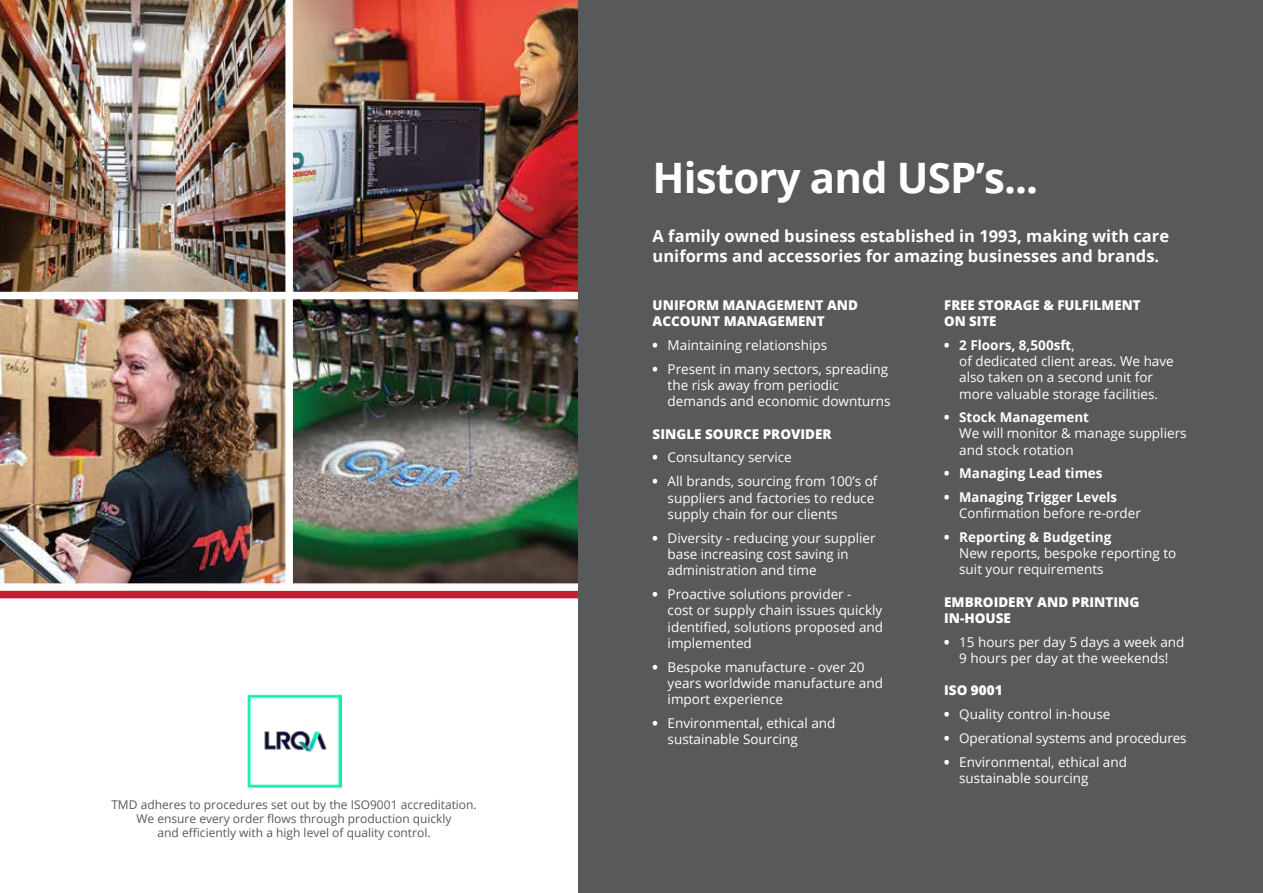
<style>
.page{position:relative;width:1263px;height:893px;background:#fff}
.page>*{position:absolute;margin:0;border:0;box-sizing:border-box;transform-origin:0 0}
.t1{font:700 42px "Open Sans";letter-spacing:-.02em;color:#fff}
.t2{font:700 16.5px/19.8px "Open Sans";color:#fff}
.t3{font:13.5px/16.2px "Open Sans";color:#fff}
.t4{font:800 13.5px/16.2px "Open Sans";color:#fff}
.t5{font:700 13.5px "Open Sans";color:#fff}
.t6{font:12px/14.4px "Open Sans";color:#58595b;text-align:center}
.s1{font-weight:800}
.s2{font-weight:700}
</style>
<div class="page">
<img style="left:0;top:0;width:285px;height:583px">
<img style="left:293px;top:299px;width:285px;height:284px">
<img style="left:293px;top:0;width:285px;height:292px">
<div style="left:0;top:292px;width:591px;height:7px;background:#fff"></div>
<div style="left:0;top:591px;width:591px;height:7px;background:#c32032"></div>
<div style="left:578px;top:0;width:685px;height:893px;background:#58595b"></div>
<img style="left:248px;top:695px;width:94px;height:92px">
<p class="t6" style="left:111px;top:797px;width:367px">TMD adheres to procedures set out by the ISO9001 accreditation.<br>We ensure every order flows through production quickly<br>and efficiently with a high level of quality control.</p>
<h1 class="t1" style="left:653px;top:148px;width:387px">History and USP’s...</h1>
<p class="t2" style="left:653px;top:226px;width:518px">A family owned business established in 1993, making with care uniforms and accessories for amazing businesses and brands.</p>
<p class="t4" style="left:653px;top:296px;width:207px">UNIFORM MANAGEMENT AND<br>ACCOUNT MANAGEMENT</p>
<p class="t3" style="left:653px;top:337px;width:176px"><span class="s1">•</span> Maintaining relationships</p>
<p class="t3" style="left:668px;top:361px;width:225px;text-indent:-15px"><span class="s1">•</span> Present in many sectors, spreading the risk away from periodic demands and economic downturns</p>
<p class="t4" style="left:653px;top:425px;width:181px">SINGLE SOURCE PROVIDER</p>
<p class="t3" style="left:653px;top:449px;width:141px"><span class="s1">•</span> Consultancy service</p>
<p class="t3" style="left:668px;top:473px;width:211px;text-indent:-15px"><span class="s1">•</span> All brands, sourcing from 100’s of suppliers and factories to reduce supply chain for our clients</p>
<p class="t3" style="left:668px;top:529px;width:210px;text-indent:-15px"><span class="s1">•</span> Diversity - reducing your supplier base increasing cost saving in administration and time</p>
<p class="t3" style="left:668px;top:586px;width:217px;text-indent:-15px"><span class="s1">•</span> Proactive solutions provider -<br>cost or supply chain issues quickly identified, solutions proposed and implemented</p>
<p class="t3" style="left:668px;top:658px;width:217px;text-indent:-15px"><span class="s1">•</span> Bespoke manufacture - over 20 years worldwide manufacture and import experience</p>
<p class="t3" style="left:668px;top:715px;width:169px;text-indent:-15px"><span class="s1">•</span> Environmental, ethical and sustainable Sourcing</p>
<p class="t4" style="left:944px;top:296px;width:198px">FREE STORAGE &amp; FULFILMENT<br>ON SITE</p>
<p class="t3" style="left:959px;top:337px;width:216px;text-indent:-15px"><span class="s1">•</span> <span class="s2">2 Floors, 8,500sft</span>,<br>of dedicated client areas. We have also taken on a second unit for more valuable storage facilities.</p>
<p class="t3" style="left:959px;top:409px;width:229px;text-indent:-15px"><span class="s1">•</span> <span class="s2">Stock Management<br></span>We will monitor &amp; manage suppliers and stock rotation</p>
<p class="t5" style="left:944px;top:464px;width:160px"><span class="s1">•</span> Managing Lead times</p>
<p class="t3" style="left:959px;top:489px;width:183px;text-indent:-15px"><span class="s1">•</span> <span class="s2">Managing Trigger Levels<br></span>Confirmation before re-order</p>
<p class="t3" style="left:959px;top:529px;width:219px;text-indent:-15px"><span class="s1">•</span> <span class="s2">Reporting &amp; Budgeting<br></span>New reports, bespoke reporting to suit your requirements</p>
<p class="t4" style="left:944px;top:593px;width:197px">EMBROIDERY AND PRINTING<br>IN-HOUSE</p>
<p class="t3" style="left:944px;top:633px;width:242px;text-align:center"><span class="s1">•</span> 15 hours per day 5 days a week and<br>9 hours per day at the weekends!</p>
<p class="t4" style="left:944px;top:682px;width:60px">ISO 9001</p>
<p class="t3" style="left:944px;top:706px;width:168px"><span class="s1">•</span> Quality control in-house</p>
<p class="t3" style="left:944px;top:730px;width:244px"><span class="s1">•</span> Operational systems and procedures</p>
<p class="t3" style="left:959px;top:754px;width:169px;text-indent:-15px"><span class="s1">•</span> Environmental, ethical and sustainable sourcing</p>
</div>
